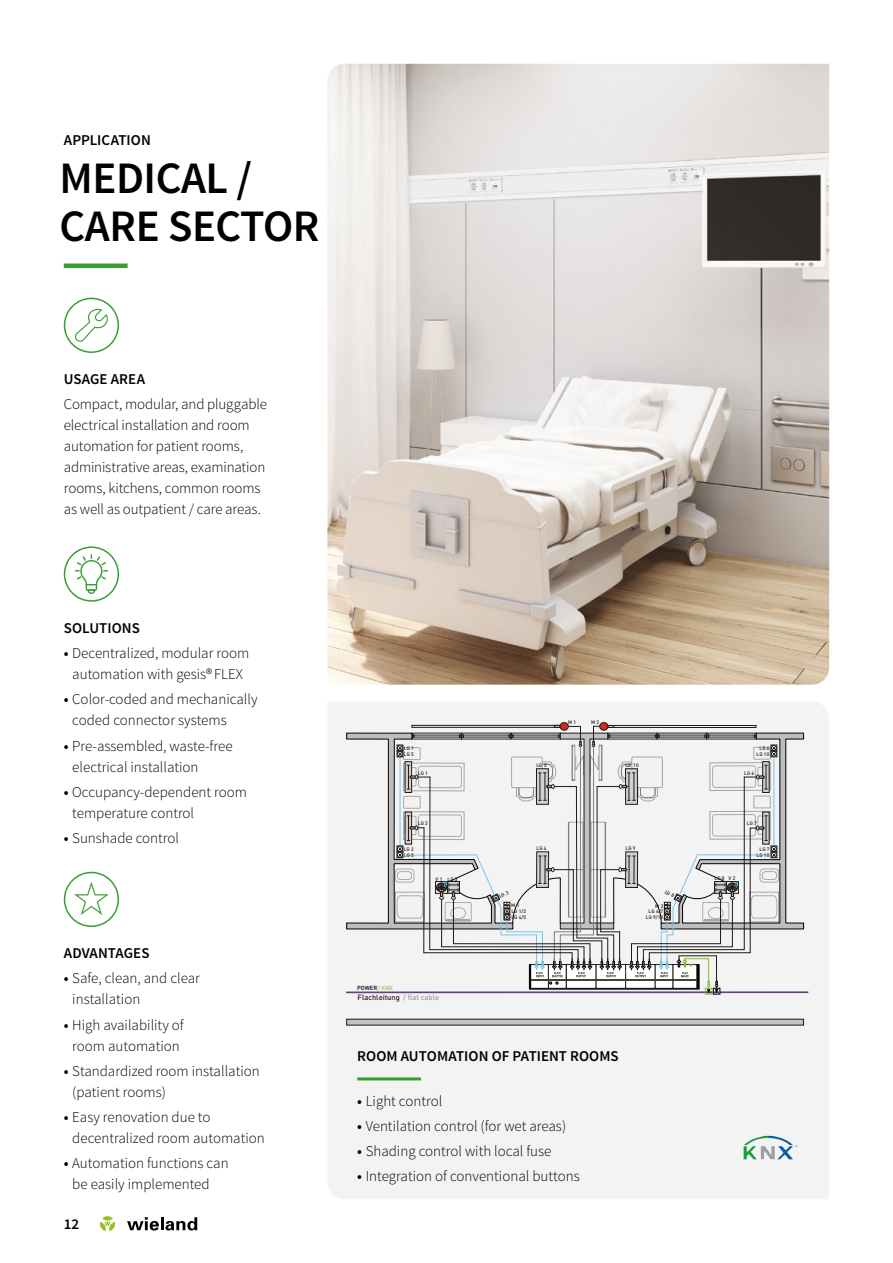
<style>
.page{position:relative;width:893px;height:1263px;background:#fff}
.page>*{position:absolute;margin:0;border:0;box-sizing:border-box;transform-origin:0 0}
.t1{font:600 45px/48px "Source Sans Pro";letter-spacing:-.01em;color:#000}
.t2{font:300 15px/21px "Source Sans Pro";color:#000}
.t3{font:600 15px "Source Sans Pro";letter-spacing:.005em;color:#000}
.t4{font:600 7.5px "Avant Garde IT Cby BT";color:#1f1a17}
.t5{font:600 5.85px "Avant Garde IT Cby BT";color:#000}
.t6{font:600 5.1px/6px "Avant Garde IT Cby BT";color:#1f1a17;text-align:center}
.s1{font-weight:600}
.s2{color:#93c353}
.s3{font-style:italic;color:#9c9c9c}
</style>
<div class="page">
<div style="left:328px;top:702px;width:501px;height:497px;background:#f3f3f3"></div>
<div style="left:64px;top:263px;width:64px;height:5px;background:#379e31"></div>
<div style="left:64px;top:298px;width:55px;height:55px;border:2px solid #379e31;border-radius:50%"></div>
<svg style="left:75px;top:309px;width:33px;height:33px"></svg>
<div style="left:64px;top:546px;width:55px;height:56px;border:2px solid #379e31;border-radius:50%"></div>
<svg style="left:75px;top:554px;width:33px;height:40px"></svg>
<div style="left:64px;top:872px;width:55px;height:55px;border:2px solid #379e31;border-radius:50%"></div>
<svg style="left:74px;top:882px;width:35px;height:33px"></svg>
<hr style="left:357px;top:1077px;width:64px;height:3px;background:#379e31">
<svg style="left:102px;top:1216px;width:11px;height:4px"></svg>
<svg style="left:100px;top:1222px;width:15px;height:9px"></svg>
<svg style="left:127px;top:1217px;width:70px;height:13px"></svg>
<img style="left:327px;top:64px;width:502px;height:621px">
<div style="left:347px;top:1019px;width:457px;height:6px;background:#c3c1c1"></div>
<div style="left:347px;top:1019px;width:457px;height:6px;border:1px solid #1f1a17"></div>
<div style="left:560px;top:722px;width:8px;height:8px;background:#da261d;border-radius:50%"></div>
<div style="left:560px;top:722px;width:8px;height:8px;border:1px solid #1f1a17;border-radius:50%"></div>
<div style="left:600px;top:722px;width:8px;height:8px;background:#da261d;border-radius:50%"></div>
<div style="left:600px;top:722px;width:8px;height:8px;border:1px solid #1f1a17;border-radius:50%"></div>
<hr style="left:346px;top:991px;width:462px;height:2px;background:#673a8e">
<div style="left:713px;top:988px;width:7px;height:6px;border:1px solid #010202"></div>
<div style="left:705px;top:988px;width:7px;height:6px;border:1px solid #85bc2e"></div>
<img style="left:744px;top:1136px;width:53px;height:23px">
<svg style="left:346px;top:725px;width:458px;height:268px"></svg>
<p class="t3" style="left:64px;top:131px;width:89px">APPLICATION</p>
<h1 class="t1" style="left:60px;top:155px;width:262px">MEDICAL /<br>CARE SECTOR</h1>
<p class="t3" style="left:64px;top:370px;width:83px">USAGE AREA</p>
<p class="t2" style="left:64px;top:394px;width:205px">Compact, modular, and pluggable electrical installation and room automation for patient rooms, administrative areas, examination rooms, kitchens, common rooms as well as outpatient / care areas.</p>
<p class="t3" style="left:64px;top:618px;width:78px">SOLUTIONS</p>
<p class="t2" style="left:64px;top:643px;width:187px;text-align:center"><span class="s1">•</span> Decentralized, modular room automation with gesis® FLEX</p>
<p class="t2" style="left:72px;top:689px;width:187px;text-indent:-9px"><span class="s1">•</span> Color-coded and mechanically coded connector systems</p>
<p class="t2" style="left:72px;top:735px;width:162px;text-indent:-9px"><span class="s1">•</span> Pre-assembled, waste-free electrical installation</p>
<p class="t2" style="left:72px;top:781px;width:176px;text-indent:-9px"><span class="s1">•</span> Occupancy-dependent room temperature control</p>
<p class="t2" style="left:64px;top:828px;width:117px"><span class="s1">•</span> Sunshade control</p>
<p class="t3" style="left:64px;top:944px;width:87px">ADVANTAGES</p>
<p class="t2" style="left:72px;top:968px;width:129px;text-indent:-9px"><span class="s1">•</span> Safe, clean, and clear installation</p>
<p class="t2" style="left:64px;top:1014px;width:122px;text-align:center"><span class="s1">•</span> High availability of room automation</p>
<p class="t2" style="left:72px;top:1060px;width:189px;text-indent:-9px"><span class="s1">•</span> Standardized room installation (patient rooms)</p>
<p class="t2" style="left:72px;top:1107px;width:194px;text-indent:-9px"><span class="s1">•</span> Easy renovation due to decentralized room automation</p>
<p class="t2" style="left:72px;top:1153px;width:158px;text-indent:-9px"><span class="s1">•</span> Automation functions can be easily implemented</p>
<p class="t3" style="left:64px;top:1214px;width:17px">12</p>
<p class="t6" style="left:404px;top:745px;width:12px">LG 1</p>
<p class="t6" style="left:404px;top:751px;width:12px">LG 5</p>
<p class="t6" style="left:418px;top:770px;width:12px">LG 1</p>
<p class="t6" style="left:418px;top:820px;width:12px">LG 2</p>
<p class="t6" style="left:404px;top:846px;width:12px">LG 2</p>
<p class="t6" style="left:404px;top:852px;width:12px">LG 5</p>
<p class="t6" style="left:436px;top:875px;width:23px">V 1 LG 3</p>
<p class="t5" style="left:357px;top:984px;width:37px">POWER<span class="s2">/ KNX</span></p>
<p class="t4" style="left:358px;top:992px;width:83px">Flachleitung <span class="s3">/ flat cable</span></p>
<p class="t6" style="left:568px;top:719px;width:10px">M 1</p>
<p class="t6" style="left:591px;top:719px;width:10px">M 2</p>
<p class="t6" style="left:536px;top:762px;width:12px">LG 5</p>
<p class="t6" style="left:626px;top:762px;width:15px">LG 10</p>
<p class="t6" style="left:536px;top:845px;width:12px">LG 4</p>
<p class="t6" style="left:626px;top:845px;width:12px">LG 9</p>
<p class="t6" style="left:511px;top:902px;width:16px;text-align:left">M 1<br>LG 1/2<br>LG 4/5</p>
<p class="t6" style="left:655px;top:903px;width:10px">M 2</p>
<p class="t6" style="left:646px;top:908px;width:19px">LG 6/7<br>LG 9/10</p>
<p class="t3" style="left:357px;top:1046px;width:263px">ROOM AUTOMATION OF PATIENT ROOMS</p>
<p class="t2" style="left:357px;top:1090px;width:87px"><span class="s1">•</span> Light control</p>
<p class="t2" style="left:357px;top:1115px;width:211px"><span class="s1">•</span> Ventilation control (for wet areas)</p>
<p class="t2" style="left:357px;top:1141px;width:196px"><span class="s1">•</span> Shading control with local fuse</p>
<p class="t2" style="left:357px;top:1166px;width:224px"><span class="s1">•</span> Integration of conventional buttons</p>
<p class="t6" style="left:757px;top:745px;width:14px">LG 6<br>LG 10</p>
<p class="t6" style="left:744px;top:770px;width:12px">LG 6</p>
<p class="t6" style="left:714px;top:875px;width:22px">LG 8 V2</p>
<p class="t6" style="left:747px;top:820px;width:12px">LG 7</p>
<p class="t6" style="left:757px;top:846px;width:14px">LG 7<br>LG 10</p>
</div>
